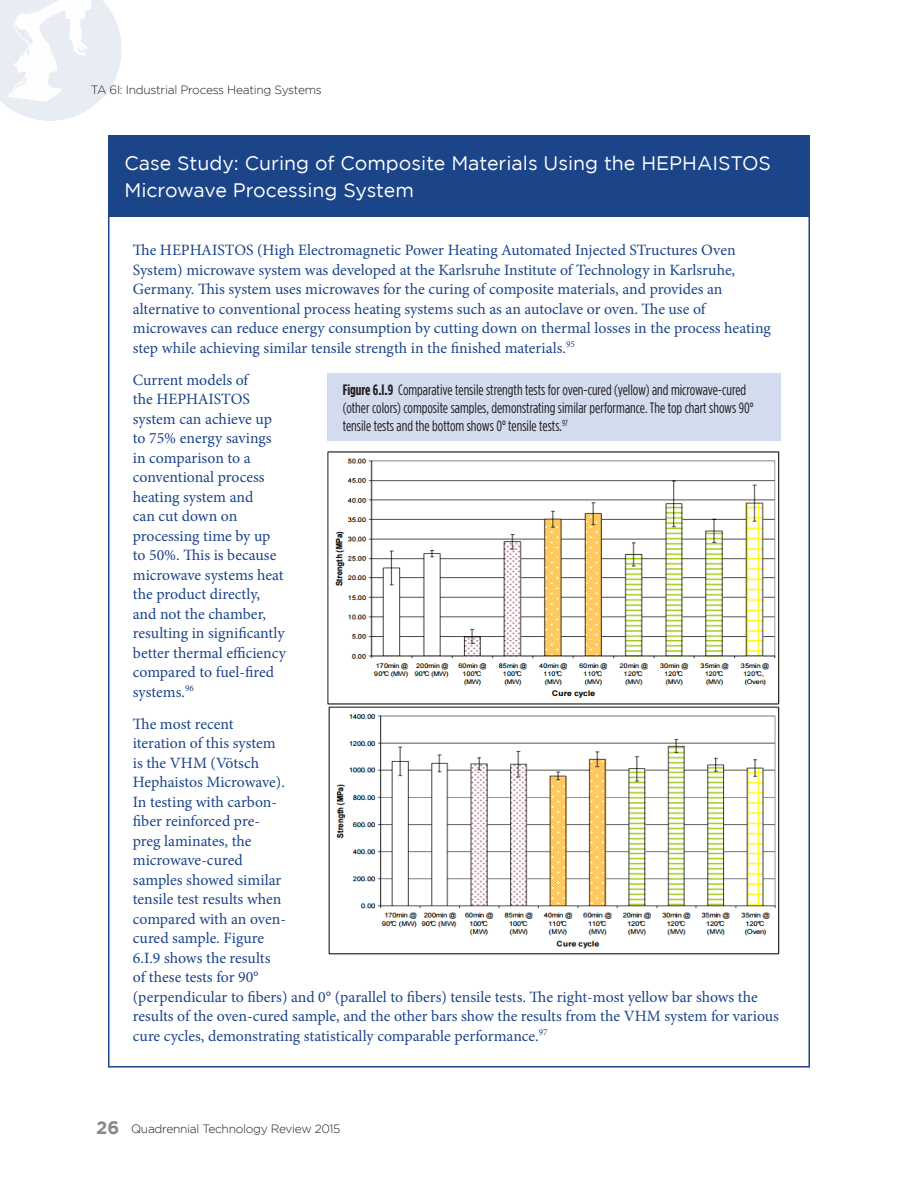
<style>
.page{position:relative;width:918px;height:1188px;background:#fff}
.page>*{position:absolute;margin:0;border:0;box-sizing:border-box;transform-origin:0 0}
.Sidebar_header{font:19.5px/27px "Gotham";color:#fff}
.Sidebar_body_text{font:15.75px/19.5px "Minion Pro";color:#1b4489}
.Figure_Text{font:15px/18px "Gotham Condensed";color:#231f20}
.t1{font:300 12px "Gotham";letter-spacing:-.025em;color:#231f20}
.s1{font-weight:700}
.s2{font-weight:700;font-size:18px;color:#8a888a}
</style>
<div class="page">
<svg style="left:0;top:0;width:122px;height:121px"></svg>
<div style="left:108px;top:136px;width:702px;height:81px;background:#1b4489"></div>
<div style="left:328px;top:374px;width:453px;height:67px;background:#d3dcef"></div>
<img style="left:328px;top:452px;width:452px;height:503px">
<p class="t1" style="left:91px;top:83px;width:233px">TA 6I: Industrial Process Heating Systems</p>
<p class="Sidebar_header" style="left:124px;top:149px;width:648px">Case Study: Curing of Composite Materials Using the HEPHAISTOS<br>Microwave Processing System</p>
<p class="Sidebar_body_text" style="left:133px;top:240px;width:640px">The HEPHAISTOS (High Electromagnetic Power Heating Automated Injected STructures Oven System) microwave system was developed at the Karlsruhe Institute of Technology in Karlsruhe, Germany. This system uses microwaves for the curing of composite materials, and provides an alternative to conventional process heating systems such as an autoclave or oven. The use of microwaves can reduce energy consumption by cutting down on thermal losses in the process heating step while achieving similar tensile strength in the finished materials.<sup>95</sup></p>
<p class="Sidebar_body_text" style="left:133px;top:370px;width:155px">Current models of<br>the HEPHAISTOS system can achieve up to 75% energy savings in comparison to a conventional process heating system and<br>can cut down on processing time by up to 50%. This is because microwave systems heat the product directly, and not the chamber, resulting in significantly better thermal efficiency compared to fuel-fired systems.<sup>96</sup></p>
<p class="Sidebar_body_text" style="left:133px;top:714px;width:648px">The most recent<br>iteration of this system<br>is the VHM (Vötsch<br>Hephaistos Microwave).<br>In testing with carbon-<br>fiber reinforced pre-<br>preg laminates, the<br>microwave-cured<br>samples showed similar<br>tensile test results when<br>compared with an oven-<br>cured sample. Figure<br>6.I.9 shows the results<br>of these tests for 90°<br>(perpendicular to fibers) and 0° (parallel to fibers) tensile tests. The right-most yellow bar shows the results of the oven-cured sample, and the other bars show the results from the VHM system for various cure cycles, demonstrating statistically comparable performance.<sup>97</sup></p>
<p class="Figure_Text" style="left:343px;top:380px;width:412px"><span class="s1">Figure 6.I.9</span> Comparative tensile strength tests for oven-cured (yellow) and microwave-cured (other colors) composite samples, demonstrating similar performance. The top chart shows 90° tensile tests and the bottom shows 0° tensile tests.<sup>97</sup></p>
<p class="t1" style="left:96px;top:1122px;width:246px"><span class="s2">26</span> Quadrennial Technology Review 2015</p>
</div>
